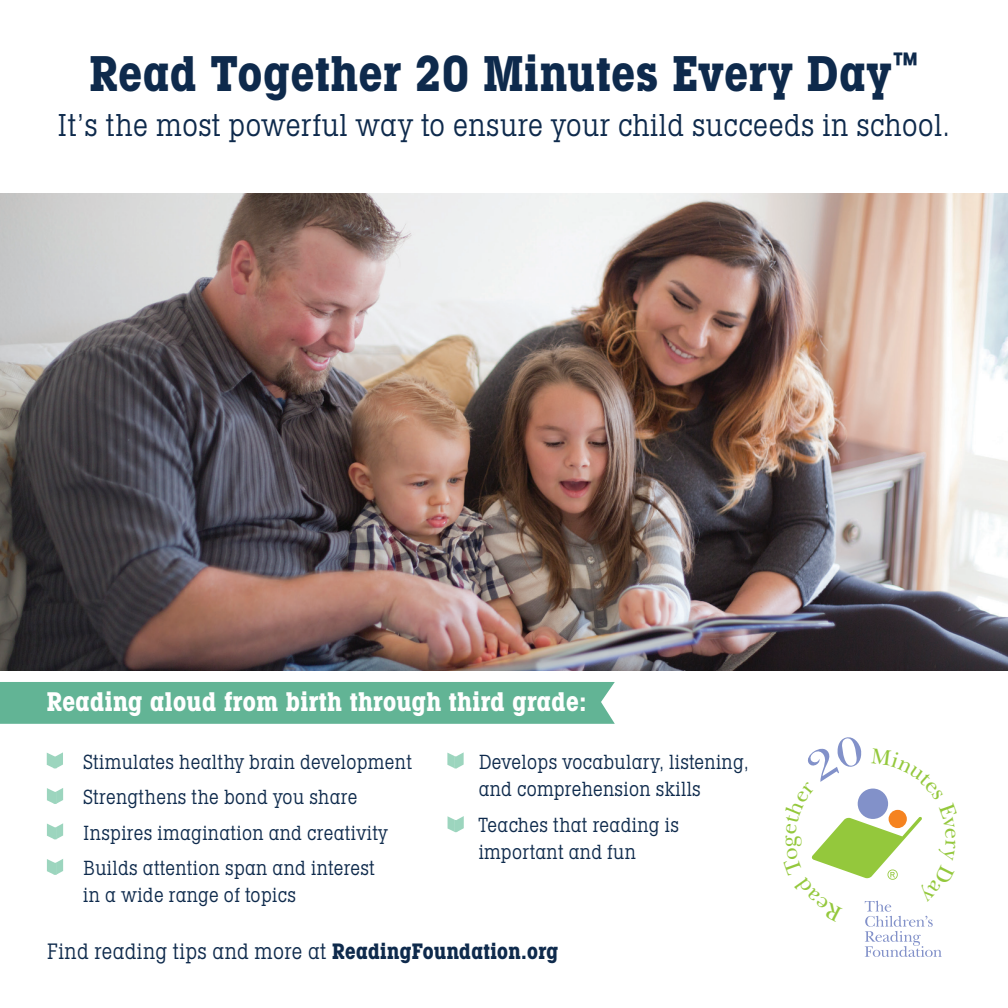
<style>
.page{position:relative;width:1008px;height:1008px;background:#fff}
.page>*{position:absolute;margin:0;border:0;box-sizing:border-box;transform-origin:0 0}
.t1{font:700 condensed 48.82px "Lubalin Graph Std";letter-spacing:.02em;color:#0e2a4c}
.t2{font:condensed 30.8px "Lubalin Graph Std";letter-spacing:.02em;color:#0e2a4c}
.t3{font:700 condensed 26.25px "Lubalin Graph Std";letter-spacing:.02em;color:#fff}
.t4{font:condensed 21.7px "Lubalin Graph Std";letter-spacing:.02em;color:#0e2a4c}
.t5{font:condensed 19.95px/35.4px "Lubalin Graph Std";letter-spacing:.02em;color:#0e2a4c}
.s1{font-weight:700}
</style>
<div class="page">
<div style="left:0;top:682px;width:615px;height:42px;background:#62b495"></div>
<svg style="left:47px;top:752px;width:16px;height:17px"></svg>
<svg style="left:47px;top:788px;width:16px;height:16px"></svg>
<svg style="left:47px;top:823px;width:16px;height:17px"></svg>
<svg style="left:47px;top:859px;width:16px;height:16px"></svg>
<svg style="left:447px;top:752px;width:17px;height:17px"></svg>
<svg style="left:448px;top:816px;width:16px;height:16px"></svg>
<img style="left:0;top:194px;width:1008px;height:476px">
<svg style="left:811px;top:788px;width:131px;height:169px"></svg>
<h1 class="t1" style="left:89px;top:42px;width:831px">Read Together 20 Minutes Every Day<sup>™</sup></h1>
<h2 class="t2" style="left:58px;top:106px;width:894px">It’s the most powerful way to ensure your child succeeds in school.</h2>
<h3 class="t3" style="left:47px;top:685px;width:541px">Reading aloud from birth through third grade:</h3>
<p class="t5" style="left:479px;top:748px;width:272px;line-height:27.1px">Develops vocabulary, listening, and comprehension skills</p>
<p class="t5" style="left:479px;top:811px;width:202px;line-height:27.1px">Teaches that reading is important and fun</p>
<p class="t5" style="left:83px;top:744px;width:330px">Stimulates healthy brain development Strengthens the bond you share Inspires imagination and creativity Builds attention span and interest</p>
<p class="t5" style="left:83px;top:877px;width:214px">in a wide range of topics</p>
<p class="t4" style="left:47px;top:938px;width:513px">Find reading tips and more at <span class="s1">ReadingFoundation.org</span></p>
</div>
